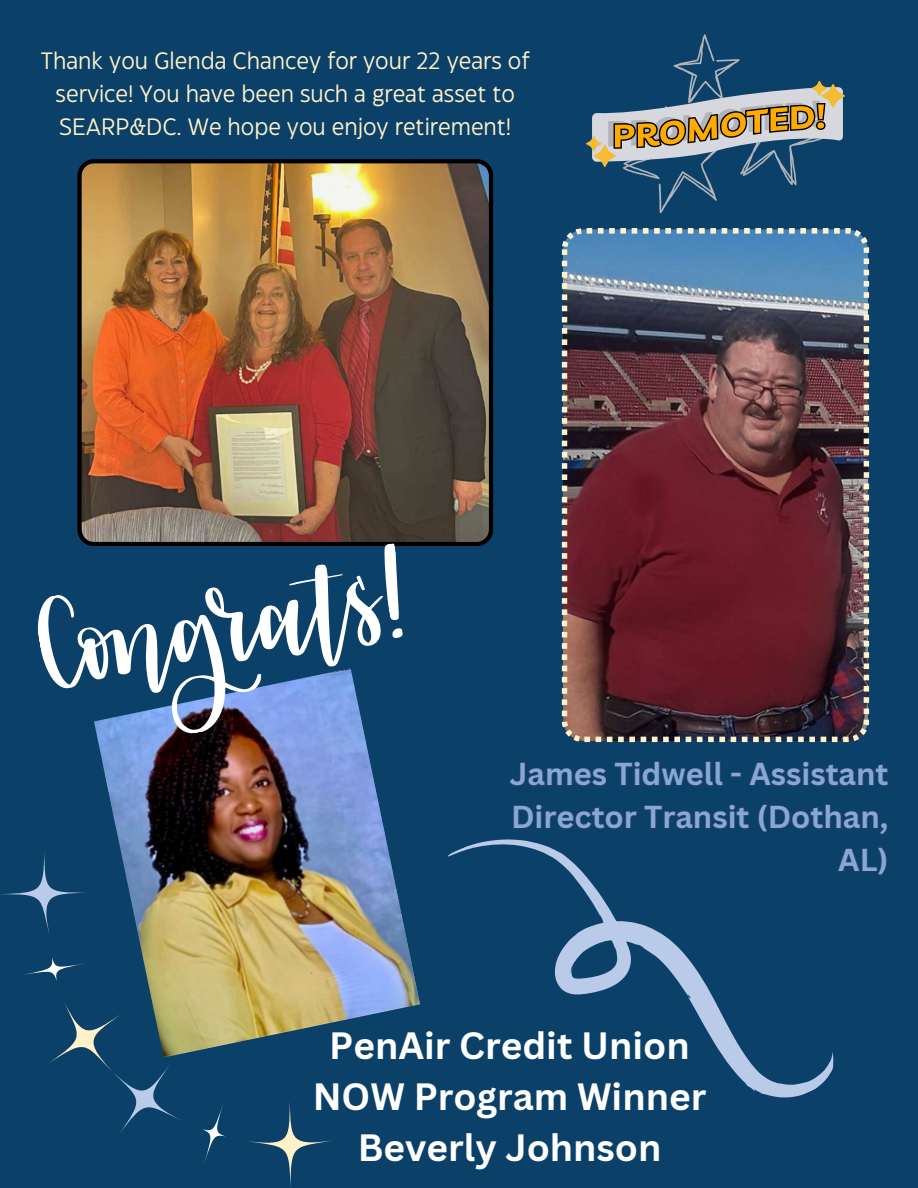
<style>
.page{position:relative;width:918px;height:1188px;background:#0b4068}
.page>*{position:absolute;margin:0;border:0;box-sizing:border-box;transform-origin:0 0}
.t1{font:700 37.05px/50.8px "Canva Sans";color:#fff;text-align:center}
.t2{font:700 30.9px/42.8px "Canva Sans";color:#86a8d2;text-align:right}
.t3{font:23.7px/32.7px "Eastman Grotesque";color:#fff2cb;text-align:center}
</style>
<div class="page">
<img style="left:562px;top:228px;width:307px;height:514px">
<svg style="left:586px;top:34px;width:259px;height:180px"></svg>
<img style="left:77px;top:159px;width:416px;height:387px">
<img style="left:101px;top:686px;width:319px;height:368px">
<svg style="left:37px;top:595px;width:232px;height:162px"></svg>
<svg style="left:202px;top:543px;width:206px;height:143px"></svg>
<svg style="left:249px;top:1102px;width:83px;height:85px"></svg>
<svg style="left:202px;top:1105px;width:23px;height:57px"></svg>
<svg style="left:49px;top:1002px;width:133px;height:131px"></svg>
<svg style="left:2px;top:853px;width:84px;height:81px"></svg>
<svg style="left:23px;top:957px;width:61px;height:24px"></svg>
<svg style="left:447px;top:742px;width:398px;height:356px"></svg>
<svg style="left:507px;top:759px;width:382px;height:30px"></svg>
<svg style="left:512px;top:802px;width:376px;height:35px"></svg>
<svg style="left:835px;top:845px;width:52px;height:32px"></svg>
<p class="t3" style="left:41px;top:46px;width:491px">Thank you Glenda Chancey for your 22 years of service! You have been such a great asset to<br>SEARP&amp;DC. We hope you enjoy retirement!</p>
<p class="t2" style="left:510px;top:752px;width:380px">James Tidwell - Assistant<br>Director Transit (Dothan,<br>AL)</p>
<p class="t1" style="left:313px;top:1019px;width:395px">PenAir Credit Union<br>NOW Program Winner<br>Beverly Johnson</p>
</div>
